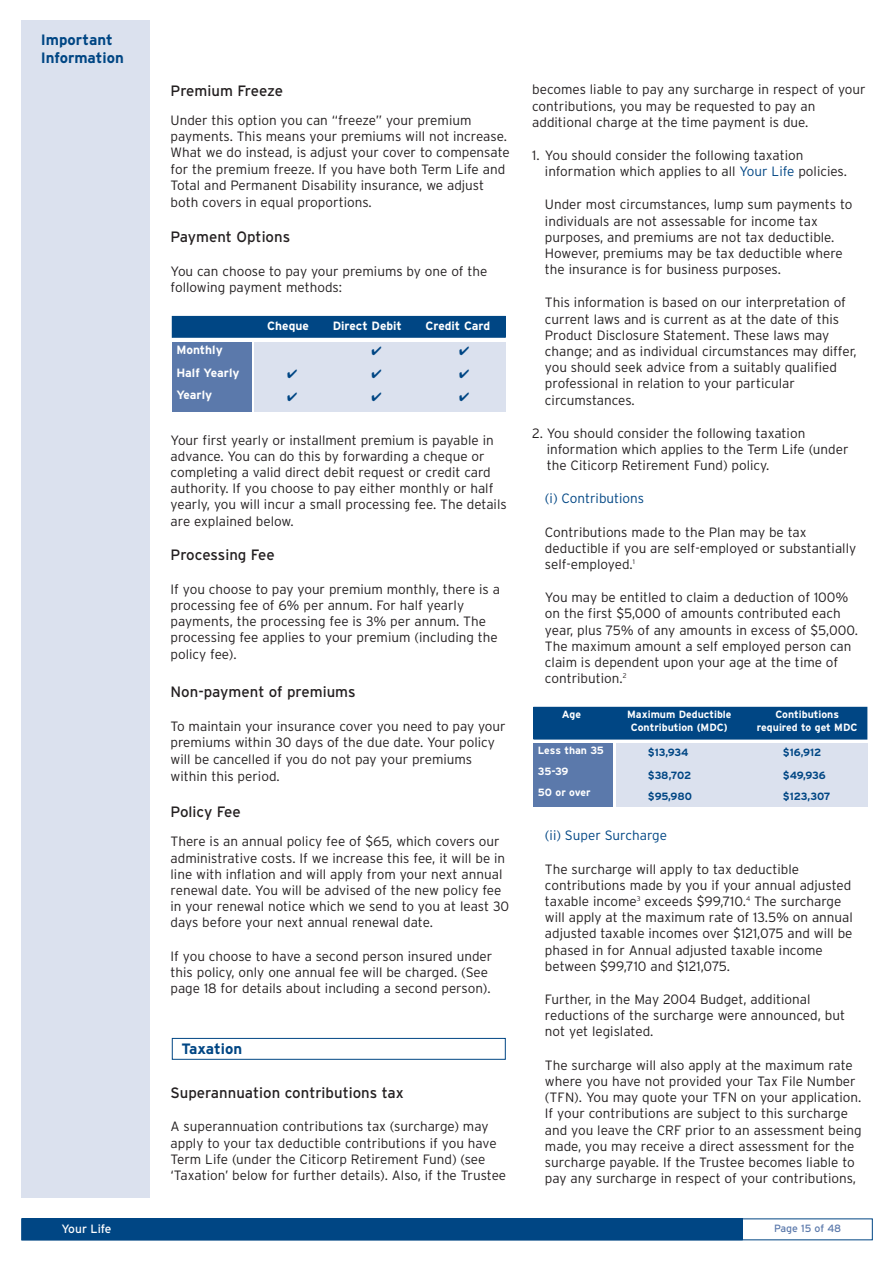
<style>
.page{position:relative;width:893px;height:1263px;background:#fff}
.page>*{position:absolute;margin:0;border:0;box-sizing:border-box;transform-origin:0 0}
.t1{font:15px "Interstate";color:#231f20}
.t2{font:700 15px/18px "Interstate";color:#004684}
.t3{font:300 13.5px/16.2px "Interstate";color:#231f20}
.t4{font:300 13.5px "Interstate";color:#004684}
.t5{font:700 12px/23px "Interstate";color:#fff}
.t6{font:12px "Interstate";color:#fff}
.t7{font:700 10.5px/21.1px "Interstate";color:#fff}
.t8{font:700 10.5px "Interstate";letter-spacing:-.015em;color:#004684}
.t9{font:10.5px "Interstate";letter-spacing:-.005em;color:#5b79ab}
.s1{color:#004684}
</style>
<div class="page">
<div style="left:22px;top:20px;width:128px;height:1177px;background:#dbe1ee"></div>
<div style="left:22px;top:1219px;width:720px;height:21px;background:#004684"></div>
<div style="left:616px;top:743px;width:251px;height:64px;background:#dbe1ee"></div>
<div style="left:533px;top:743px;width:80px;height:64px;background:#5b79ab"></div>
<div style="left:534px;top:707px;width:332px;height:32px;background:#004684"></div>
<div style="left:172px;top:1038px;width:333px;height:22px;border:1px solid #004684"></div>
<div style="left:254px;top:342px;width:251px;height:69px;background:#dbe1ee"></div>
<div style="left:172px;top:342px;width:79px;height:69px;background:#5b79ab"></div>
<div style="left:172px;top:316px;width:333px;height:21px;background:#004684"></div>
<p class="t2" style="left:41px;top:32px;width:85px">Important<br>Information</p>
<p class="t1" style="left:170px;top:85px;width:114px">Premium Freeze</p>
<p class="t3" style="left:170px;top:113px;width:341px">Under this option you can “freeze” your premium payments. This means your premiums will not increase.<br>What we do instead, is adjust your cover to compensate for the premium freeze. If you have both Term Life and Total and Permanent Disability insurance, we adjust both covers in equal proportions.</p>
<p class="t1" style="left:170px;top:231px;width:121px">Payment Options</p>
<p class="t3" style="left:170px;top:264px;width:318px">You can choose to pay your premiums by one of the following payment methods:</p>
<p class="t5" style="left:176px;top:339px;width:65px">Monthly<br>Half Yearly<br>Yearly</p>
<p class="t5" style="left:267px;top:315px;width:43px">Cheque</p>
<p class="t5" style="left:333px;top:315px;width:71px">Direct Debit</p>
<p class="t5" style="left:425px;top:315px;width:66px">Credit Card</p>
<p class="t3" style="left:170px;top:433px;width:337px">Your first yearly or installment premium is payable in advance. You can do this by forwarding a cheque or completing a valid direct debit request or credit card authority. If you choose to pay either monthly or half yearly, you will incur a small processing fee. The details are explained below.</p>
<p class="t1" style="left:170px;top:549px;width:106px">Processing Fee</p>
<p class="t3" style="left:170px;top:582px;width:331px">If you choose to pay your premium monthly, there is a processing fee of 6% per annum. For half yearly payments, the processing fee is 3% per annum. The processing fee applies to your premium (including the policy fee).</p>
<p class="t1" style="left:170px;top:686px;width:186px">Non-payment of premiums</p>
<p class="t3" style="left:170px;top:719px;width:336px;line-height:16.6px">To maintain your insurance cover you need to pay your premiums within 30 days of the due date. Your policy will be cancelled if you do not pay your premiums within this period.</p>
<p class="t1" style="left:170px;top:806px;width:72px">Policy Fee</p>
<p class="t3" style="left:170px;top:835px;width:340px">There is an annual policy fee of $65, which covers our administrative costs. If we increase this fee, it will be in line with inflation and will apply from your next annual renewal date. You will be advised of the new policy fee in your renewal notice which we send to you at least 30 days before your next annual renewal date.</p>
<p class="t3" style="left:170px;top:949px;width:323px">If you choose to have a second person insured under this policy, only one annual fee will be charged. (See page 18 for details about including a second person).</p>
<p class="t2" style="left:181px;top:1041px;width:62px">Taxation</p>
<p class="t1" style="left:170px;top:1087px;width:235px">Superannuation contributions tax</p>
<p class="t3" style="left:170px;top:1120px;width:337px">A superannuation contributions tax (surcharge) may apply to your tax deductible contributions if you have Term Life (under the Citicorp Retirement Fund) (see ‘Taxation’ below for further details). Also, if the Trustee</p>
<p class="t3" style="left:532px;top:83px;width:335px">becomes liable to pay any surcharge in respect of your contributions, you may be requested to pay an additional charge at the time payment is due.</p>
<p class="t3" style="left:545px;top:148px;width:303px;text-indent:-13px">1. You should consider the following taxation information which applies to all <span class="s1">Your Life</span> policies.</p>
<p class="t3" style="left:545px;top:198px;width:309px">Under most circumstances, lump sum payments to individuals are not assessable for income tax purposes, and premiums are not tax deductible.<br>However, premiums may be tax deductible where the insurance is for business purposes.</p>
<p class="t3" style="left:545px;top:296px;width:313px">This information is based on our interpretation of current laws and is current as at the date of this Product Disclosure Statement. These laws may change; and as individual circumstances may differ, you should seek advice from a suitably qualified professional in relation to your particular circumstances.</p>
<p class="t3" style="left:547px;top:426px;width:303px;text-indent:-15px">2. You should consider the following taxation information which applies to the Term Life (under the Citicorp Retirement Fund) policy.</p>
<p class="t4" style="left:545px;top:493px;width:101px">(i) Contributions</p>
<p class="t3" style="left:545px;top:525px;width:313px">Contributions made to the Plan may be tax deductible if you are self-employed or substantially self-employed.<sup>1</sup></p>
<p class="t3" style="left:545px;top:590px;width:314px">You may be entitled to claim a deduction of 100% on the first $5,000 of amounts contributed each year, plus 75% of any amounts in excess of $5,000.<br>The maximum amount a self employed person can claim is dependent upon your age at the time of contribution.<sup>2</sup></p>
<p class="t7" style="left:561px;top:705px;width:21px">Age</p>
<p class="t7" style="left:627px;top:705px;width:106px">Maximum Deductible</p>
<p class="t7" style="left:775px;top:705px;width:65px">Contibutions</p>
<p class="t7" style="left:631px;top:717px;width:98px">Contribution (MDC)</p>
<p class="t7" style="left:757px;top:717px;width:102px">required to get MDC</p>
<p class="t7" style="left:538px;top:741px;width:67px">Less than 35<br>35-39<br>50 or over</p>
<p class="t8" style="left:648px;top:749px;width:42px">$13,934</p>
<p class="t8" style="left:782px;top:749px;width:40px">$16,912</p>
<p class="t8" style="left:648px;top:771px;width:45px">$38,702</p>
<p class="t8" style="left:782px;top:771px;width:44px">$49,936</p>
<p class="t8" style="left:648px;top:792px;width:46px">$95,980</p>
<p class="t8" style="left:783px;top:792px;width:49px">$123,307</p>
<p class="t4" style="left:545px;top:831px;width:123px">(ii) Super Surcharge</p>
<p class="t3" style="left:545px;top:862px;width:309px">The surcharge will apply to tax deductible contributions made by you if your annual adjusted taxable income<sup>3</sup> exceeds $99,710.<sup>4</sup> The surcharge will apply at the maximum rate of 13.5% on annual adjusted taxable incomes over $121,075 and will be phased in for Annual adjusted taxable income between $99,710 and $121,075.</p>
<p class="t3" style="left:545px;top:992px;width:301px">Further, in the May 2004 Budget, additional reductions of the surcharge were announced, but not yet legislated.</p>
<p class="t3" style="left:545px;top:1058px;width:318px">The surcharge will also apply at the maximum rate where you have not provided your Tax File Number (TFN). You may quote your TFN on your application.<br>If your contributions are subject to this surcharge and you leave the CRF prior to an assessment being made, you may receive a direct assessment for the surcharge payable. If the Trustee becomes liable to pay any surcharge in respect of your contributions,</p>
<p class="t6" style="left:61px;top:1224px;width:52px">Your Life</p>
<p class="t9" style="left:774px;top:1224px;width:69px">Page 15 of 48</p>
</div>
